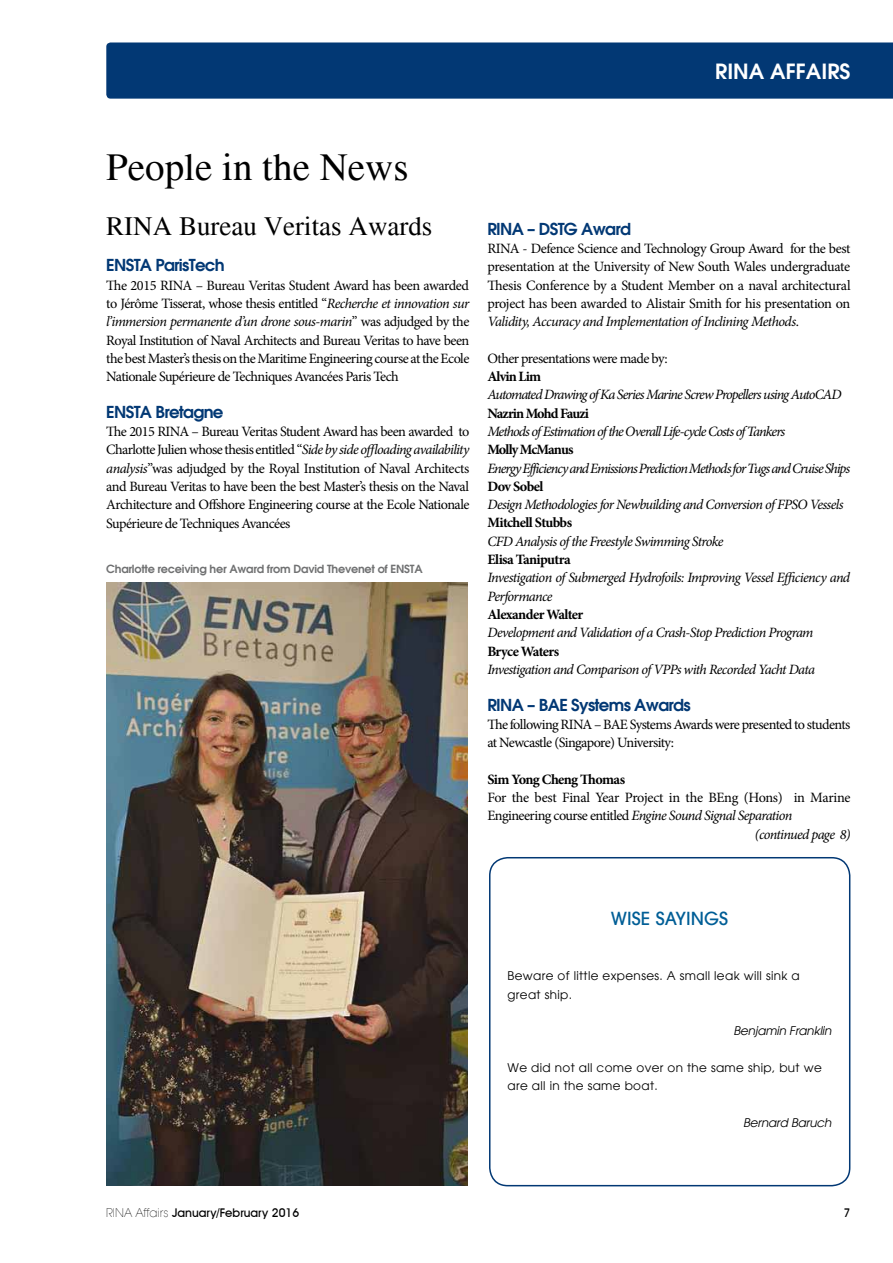
<style>
.page{position:relative;width:893px;height:1263px;background:#fff}
.page>*{position:absolute;margin:0;border:0;box-sizing:border-box;transform-origin:0 0}
.t1{font:39px "Times";color:#000}
.t2{font:27px "Times";color:#000}
.t3{font:600 21px "Avant Garde";color:#fff}
.t4{font:500 18px "Avant Garde LT";color:#005e96}
.t5{font:600 16.5px "Avant Garde";letter-spacing:-.04em;color:#023874}
.t6{font:14.25px/18.3px "Minion Pro";letter-spacing:-.04em;color:#000;text-align:justify}
.t7{font:italic 14.25px/18.3px "Minion Pro";letter-spacing:-.055em;color:#000}
.t8{font:700 14.25px "Minion Pro";letter-spacing:-.045em;color:#000}
.t9{font:14.25px "Minion Pro";letter-spacing:-.02em;color:#000}
.t10{font:700 14.25px "Minion Pro";letter-spacing:-.065em;color:#000}
.t11{font:12px/18.3px "Avant Garde";letter-spacing:.03em;color:#000}
.t12{font:500 12px "Avant Garde IT Cby BT";color:#000}
.t13{font:italic 12px "Avant Garde";letter-spacing:-.01em;color:#000}
.t14{font:600 11.25px "Avant Garde";letter-spacing:-.02em;color:#707172}
.s1{font-style:italic}
.s2{font-style:normal}
.s3{font-family:"Avant Garde LT";font-weight:200}
</style>
<div class="page">
<div style="left:106px;top:42px;width:787px;height:57px;background:#023874"></div>
<div style="left:489px;top:857px;width:361px;height:329px;border:2px solid #023874;border-radius:18px"></div>
<img style="left:106px;top:582px;width:362px;height:604px">
<h3 class="t3" style="left:715px;top:57px;width:13px">rina</h3>
<h3 class="t3" style="left:770px;top:57px;width:13px">affairs</h3>
<h1 class="t1" style="left:106px;top:145px;width:304px">People in the News</h1>
<h2 class="t2" style="left:106px;top:210px;width:328px">RINA Bureau Veritas Awards</h2>
<p class="t5" style="left:106px;top:254px;width:120px">ENSTA ParisTech</p>
<p class="t6" style="left:106px;top:276px;width:365px">The 2015 RINA – Bureau Veritas Student Award has been awarded to Jérôme Tisserat, whose thesis entitled “<span class="s1">Recherche et innovation sur l’immersion permanente d’un drone sous-marin</span>” was adjudged by the Royal Institution of Naval Architects and Bureau Veritas to have been the best Master’s thesis on the Maritime Engineering course at the Ecole Nationale Supérieure de Techniques Avancées Paris Tech</p>
<p class="t5" style="left:106px;top:401px;width:119px">ENSTA Bretagne</p>
<p class="t6" style="left:106px;top:422px;width:365px">The 2015 RINA – Bureau Veritas Student Award has been awarded to Charlotte Julien whose thesis entitled “<span class="s1">Side by side offloading availability analysis</span>”was adjudged by the Royal Institution of Naval Architects and Bureau Veritas to have been the best Master’s thesis on the Naval Architecture and Offshore Engineering course at the Ecole Nationale Supérieure de Techniques Avancées</p>
<p class="t14" style="left:106px;top:561px;width:318px">Charlotte receiving her Award from David Thevenet of ENSTA</p>
<p class="t5" style="left:487px;top:218px;width:145px">RINA – DSTG Award</p>
<p class="t6" style="left:487px;top:239px;width:365px">RINA - Defence Science and Technology Group Award for the best presentation at the University of New South Wales undergraduate Thesis Conference by a Student Member on a naval architectural project has been awarded to Alistair Smith for his presentation on <span class="s1">Validity, Accuracy and Implementation of Inclining Methods</span>.</p>
<p class="t6" style="left:487px;top:349px;width:182px">Other presentations were made by:</p>
<p class="t8" style="left:487px;top:366px;width:55px">Alvin Lim</p>
<p class="t7" style="left:487px;top:386px;width:356px">Automated Drawing of Ka Series Marine Screw Propellers using AutoCAD</p>
<p class="t8" style="left:487px;top:403px;width:103px">Nazrin Mohd Fauzi</p>
<p class="t7" style="left:487px;top:422px;width:300px">Methods of Estimation of the Overall Life-cycle Costs of Tankers</p>
<p class="t10" style="left:487px;top:440px;width:88px">Molly McManus</p>
<p class="t7" style="left:487px;top:459px;width:364px">Energy Efficiency and Emissions Prediction Methods for Tugs and Cruise Ships</p>
<p class="t8" style="left:487px;top:476px;width:58px">Dov Sobel</p>
<p class="t7" style="left:487px;top:495px;width:358px">Design Methodologies for Newbuilding and Conversion of FPSO Vessels</p>
<p class="t8" style="left:487px;top:513px;width:86px">Mitchell Stubbs</p>
<p class="t7" style="left:487px;top:532px;width:238px">CFD Analysis of the Freestyle Swimming Stroke</p>
<p class="t8" style="left:487px;top:549px;width:85px">Elisa Taniputra</p>
<p class="t7" style="left:487px;top:569px;width:364px">Investigation of Submerged Hydrofoils: Improving Vessel Efficiency and<br>Performance</p>
<p class="t8" style="left:487px;top:604px;width:97px">Alexander Walter</p>
<p class="t7" style="left:487px;top:623px;width:328px">Development and Validation of a Crash-Stop Prediction Program</p>
<p class="t8" style="left:487px;top:641px;width:73px">Bryce Waters</p>
<p class="t7" style="left:487px;top:660px;width:329px">Investigation and Comparison of VPPs with Recorded Yacht Data</p>
<p class="t5" style="left:487px;top:693px;width:205px">RINA – BAE Systems Awards</p>
<p class="t6" style="left:487px;top:715px;width:365px">The following RINA – BAE Systems Awards were presented to students at Newcastle (Singapore) University:</p>
<p class="t8" style="left:487px;top:769px;width:139px">Sim Yong Cheng Thomas</p>
<p class="t9" style="left:487px;top:788px;width:365px">For the best Final Year Project in the BEng (Hons) in Marine</p>
<p class="t7" style="left:487px;top:807px;width:306px"><span class="s2">Engineering course entitled</span> Engine Sound Signal Separation</p>
<p class="t7" style="left:755px;top:825px;width:97px">(continued page 8)</p>
<p class="t4" style="left:611px;top:908px;width:119px">WISE SAYINGS</p>
<p class="t11" style="left:507px;top:967px;width:294px">Beware of little expenses. A small leak will sink a great ship.</p>
<p class="t13" style="left:733px;top:1024px;width:100px">Benjamin Franklin</p>
<p class="t11" style="left:507px;top:1058px;width:316px">We did not all come over on the same ship, but we are all in the same boat.</p>
<p class="t13" style="left:743px;top:1115px;width:90px">Bernard Baruch</p>
<p class="t12" style="left:106px;top:1205px;width:194px"><span class="s3">Rina Affairs</span> January/February 2016</p>
<p class="t12" style="left:844px;top:1205px;width:8px">7</p>
</div>
